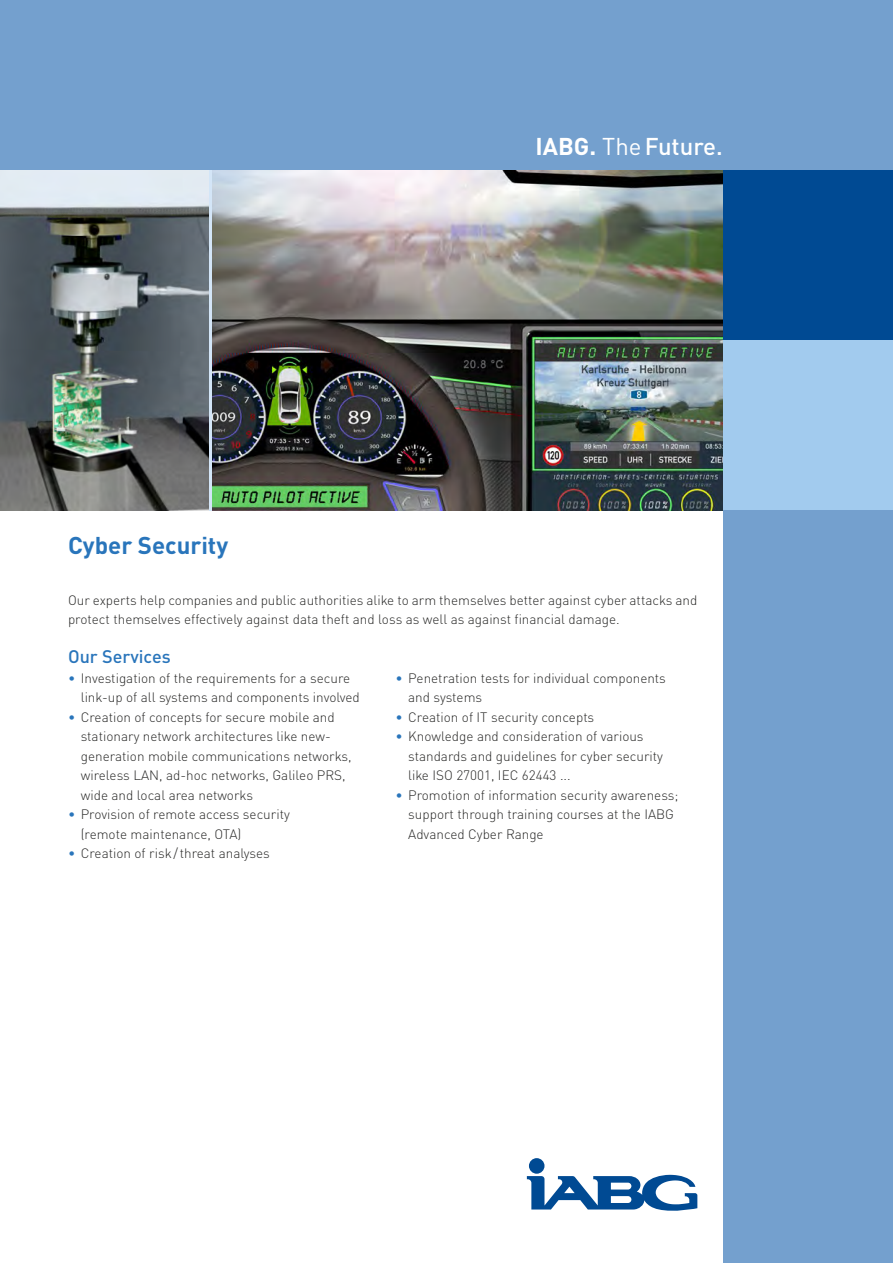
<style>
.page{position:relative;width:893px;height:1263px;background:#fff}
.page>*{position:absolute;margin:0;border:0;box-sizing:border-box;transform-origin:0 0}
.t1{font:500 24px "DINOT";color:#fff}
.t2{font:700 24px "DINOT";color:#2975bb}
.t3{font:500 18px "DINOT";color:#2975bb}
.t4{font:300 13.5px/19.5px "DINOT";color:#282827}
.s1{font-weight:700}
.s2{font-weight:400}
.s3{color:#2975bb}
</style>
<div class="page">
<img style="left:213px;top:170px;width:510px;height:340px">
<img style="left:0;top:170px;width:208px;height:340px">
<div style="left:0;top:0;width:893px;height:170px;background:#74a0ce"></div>
<div style="left:723px;top:170px;width:170px;height:170px;background:#004a93"></div>
<div style="left:723px;top:340px;width:170px;height:170px;background:#a2cbee"></div>
<div style="left:723px;top:510px;width:170px;height:753px;background:#74a0ce"></div>
<div style="left:529px;top:1158px;width:15px;height:16px;background:#004a93;border-radius:50%"></div>
<svg style="left:526px;top:1175px;width:171px;height:36px"></svg>
<h1 class="t2" style="left:68px;top:530px;width:162px">Cyber Security</h1>
<h1 class="t1" style="left:535px;top:131px;width:189px"><span class="s1">IABG.</span> <span class="s2">The</span>Future.</h1>
<p class="t4" style="left:68px;top:590px;width:631px">Our experts help companies and public authorities alike to arm themselves better against cyber attacks and protect themselves effectively against data theft and loss as well as against financial damage.</p>
<h2 class="t3" style="left:68px;top:645px;width:104px">Our Services</h2>
<p class="t4" style="left:81px;top:668px;width:281px;text-indent:-13px"><span class="s3">•</span> Investigation of the requirements for a secure link-up of all systems and components involved</p>
<p class="t4" style="left:81px;top:707px;width:272px;text-indent:-13px"><span class="s3">•</span> Creation of concepts for secure mobile and stationary network architectures like new&shy;generation mobile communications networks, wireless LAN, ad-hoc networks, Galileo PRS, wide and local area networks</p>
<p class="t4" style="left:81px;top:804px;width:211px;text-indent:-13px"><span class="s3">•</span> Provision of remote access security (remote maintenance, OTA)</p>
<p class="t4" style="left:68px;top:843px;width:203px"><span class="s3">•</span> Creation of risk/threat analyses</p>
<p class="t4" style="left:408px;top:668px;width:259px;text-indent:-13px"><span class="s3">•</span> Penetration tests for individual components and systems</p>
<p class="t4" style="left:395px;top:707px;width:200px"><span class="s3">•</span> Creation of IT security concepts</p>
<p class="t4" style="left:408px;top:726px;width:256px;text-indent:-13px"><span class="s3">•</span> Knowledge and consideration of various standards and guidelines for cyber security like ISO 27001, IEC 62443 ...</p>
<p class="t4" style="left:408px;top:785px;width:272px;text-indent:-13px"><span class="s3">•</span> Promotion of information security awareness; support through training courses at the IABG<br>Advanced Cyber Range</p>
</div>
